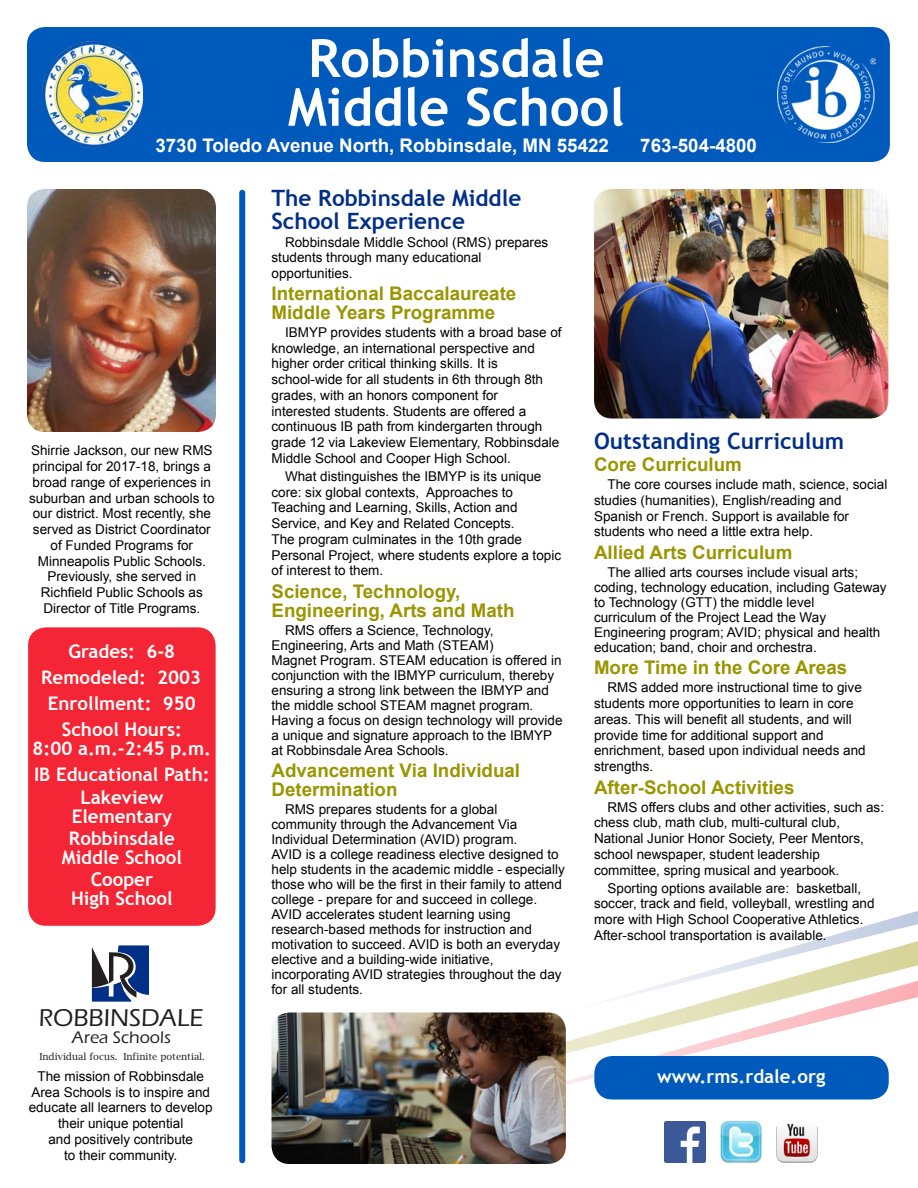
<style>
.page{position:relative;width:918px;height:1188px;background:#fff}
.page>*{position:absolute;margin:0;border:0;box-sizing:border-box;transform-origin:0 0}
.t1{font:700 52.5px/48.8px "Trebuchet MS";color:#fff;text-align:center}
.t2{font:500 25.2px "Eras ITC";color:#231f20}
.t3{font:700 22.5px/22.5px "Trebuchet MS";color:#002f87}
.t4{font:700 18.75px/18.8px "Arial";color:#9a9500}
.t5{font:700 18.75px/26.2px "Trebuchet MS";color:#fff;text-align:center}
.t6{font:700 18.75px "Arial";color:#fff}
.t7{font:500 17.4px "Eras ITC";color:#231f20}
.t8{font:13.5px/15.8px "Arial";color:#000}
.t9{font:9.6px "Lucida Bright";color:#231f20}
</style>
<div class="page">
<svg style="left:566px;top:911px;width:352px;height:188px"></svg>
<div style="left:27px;top:27px;width:863px;height:135px;background:#005abb;border-radius:18px"></div>
<img style="left:42px;top:41px;width:101px;height:107px">
<div style="left:239px;top:193px;width:6px;height:967px;background:#005abb"></div>
<img style="left:27px;top:189px;width:189px;height:243px">
<svg style="left:92px;top:945px;width:57px;height:57px"></svg>
<div style="left:594px;top:1056px;width:295px;height:44px;background:#005abb;border-radius:18px"></div>
<img style="left:594px;top:189px;width:294px;height:229px">
<img style="left:665px;top:1122px;width:41px;height:40px">
<img style="left:720px;top:1120px;width:43px;height:44px">
<img style="left:776px;top:1123px;width:42px;height:39px">
<img style="left:778px;top:46px;width:98px;height:96px">
<div style="left:28px;top:627px;width:188px;height:299px;background:#f42534;border-radius:18px"></div>
<img style="left:272px;top:1012px;width:294px;height:152px">
<h1 class="t1" style="left:288px;top:34px;width:338px">Robbinsdale<br>Middle School</h1>
<h3 class="t6" style="left:155px;top:133px;width:455px">3730 Toledo Avenue North, Robbinsdale, MN 55422</h3>
<h3 class="t6" style="left:640px;top:133px;width:118px">763-504-4800</h3>
<p class="t8" style="left:29px;top:443px;width:187px;text-align:center">Shirrie Jackson, our new RMS principal for 2017-18, brings a broad range of experiences in suburban and urban schools to our district. Most recently, she served as District Coordinator of Funded Programs for<br>Minneapolis Public Schools.<br>Previously, she served in<br>Richfield Public Schools as<br>Director of Title Programs.</p>
<h3 class="t5" style="left:41px;top:638px;width:161px">Grades: 6-8<br>Remodeled: 2003<br>Enrollment: 950<br>School Hours:</h3>
<h3 class="t5" style="left:33px;top:735px;width:180px;text-align:left">8:00 a.m.-2:45 p.m.<br>IB Educational Path:</h3>
<h3 class="t5" style="left:72px;top:788px;width:102px;line-height:18.8px">Lakeview<br>Elementary</h3>
<h3 class="t5" style="left:62px;top:829px;width:122px;line-height:18.8px">Robbinsdale<br>Middle School</h3>
<h3 class="t5" style="left:71px;top:870px;width:103px;line-height:18.8px">Cooper<br>High School</h3>
<h2 class="t2" style="left:39px;top:1003px;width:166px">ROBBINSDALE</h2>
<p class="t7" style="left:72px;top:1028px;width:100px">Area Schools</p>
<p class="t9" style="left:39px;top:1052px;width:167px">Individual focus. Infinite potential.</p>
<p class="t8" style="left:29px;top:1068px;width:185px;text-align:center">The mission of Robbinsdale<br>Area Schools is to inspire and educate all learners to develop their unique potential<br>and positively contribute<br>to their community.</p>
<h3 class="t3" style="left:272px;top:187px;width:251px">The Robbinsdale Middle<br>School Experience</h3>
<p class="t8" style="left:272px;top:235px;width:278px;text-indent:14px">Robbinsdale Middle School (RMS) prepares students through many educational opportunities.</p>
<h3 class="t4" style="left:272px;top:285px;width:246px">International Baccalaureate<br>Middle Years Programme</h3>
<p class="t8" style="left:272px;top:324px;width:292px;text-indent:14px">IBMYP provides students with a broad base of knowledge, an international perspective and higher order critical thinking skills. It is school-wide for all students in 6th through 8th grades, with an honors component for<br>interested students. Students are offered a continuous IB path from kindergarten through grade 12 via Lakeview Elementary, Robbinsdale Middle School and Cooper High School.</p>
<p class="t8" style="left:272px;top:468px;width:291px;text-indent:14px">What distinguishes the IBMYP is its unique core: six global contexts, Approaches to Teaching and Learning, Skills, Action and Service, and Key and Related Concepts.<br>The program culminates in the 10th grade Personal Project, where students explore a topic of interest to them.</p>
<h3 class="t4" style="left:272px;top:582px;width:245px">Science, Technology,<br>Engineering, Arts and Math</h3>
<p class="t8" style="left:272px;top:622px;width:293px;line-height:15px;text-indent:14px">RMS offers a Science, Technology, Engineering, Arts and Math (STEAM)<br>Magnet Program. STEAM education is offered in conjunction with the IBMYP curriculum, thereby ensuring a strong link between the IBMYP and the middle school STEAM magnet program.<br>Having a focus on design technology will provide a unique and signature approach to the IBMYP at Robbinsdale Area Schools.</p>
<h3 class="t4" style="left:272px;top:762px;width:250px">Advancement Via Individual<br>Determination</h3>
<p class="t8" style="left:272px;top:802px;width:295px;line-height:15px;text-indent:14px">RMS prepares students for a global community through the Advancement Via Individual Determination (AVID) program.<br>AVID is a college readiness elective designed to help students in the academic middle - especially those who will be the first in their family to attend college - prepare for and succeed in college.<br>AVID accelerates student learning using research-based methods for instruction and motivation to succeed. AVID is both an everyday elective and a building-wide initiative, incorporating AVID strategies throughout the day for all students.</p>
<h3 class="t3" style="left:594px;top:429px;width:252px">Outstanding Curriculum</h3>
<h3 class="t4" style="left:594px;top:456px;width:149px">Core Curriculum</h3>
<p class="t8" style="left:594px;top:477px;width:295px;text-indent:14px">The core courses include math, science, social studies (humanities), English/reading and Spanish or French. Support is available for students who need a little extra help.</p>
<h3 class="t4" style="left:594px;top:543px;width:200px">Allied Arts Curriculum</h3>
<p class="t8" style="left:594px;top:565px;width:294px;line-height:15px;text-indent:14px">The allied arts courses include visual arts; coding, technology education, including Gateway to Technology (GTT) the middle level<br>curriculum of the Project Lead the Way Engineering program; AVID; physical and health education; band, choir and orchestra.</p>
<h3 class="t4" style="left:594px;top:659px;width:255px">More Time in the Core Areas</h3>
<p class="t8" style="left:594px;top:680px;width:273px;text-indent:14px">RMS added more instructional time to give students more opportunities to learn in core areas. This will benefit all students, and will provide time for additional support and enrichment, based upon individual needs and strengths.</p>
<h3 class="t4" style="left:594px;top:778px;width:202px">After-School Activities</h3>
<p class="t8" style="left:594px;top:799px;width:292px;text-indent:14px">RMS offers clubs and other activities, such as: chess club, math club, multi-cultural club, National Junior Honor Society, Peer Mentors, school newspaper, student leadership committee, spring musical and yearbook.</p>
<p class="t8" style="left:594px;top:880px;width:282px;text-indent:14px">Sporting options available are: basketball, soccer, track and field, volleyball, wrestling and more with High School Cooperative Athletics.<br>After-school transportation is available.</p>
<h3 class="t5" style="left:657px;top:1063px;width:170px">www.rms.rdale.org</h3>
</div>
